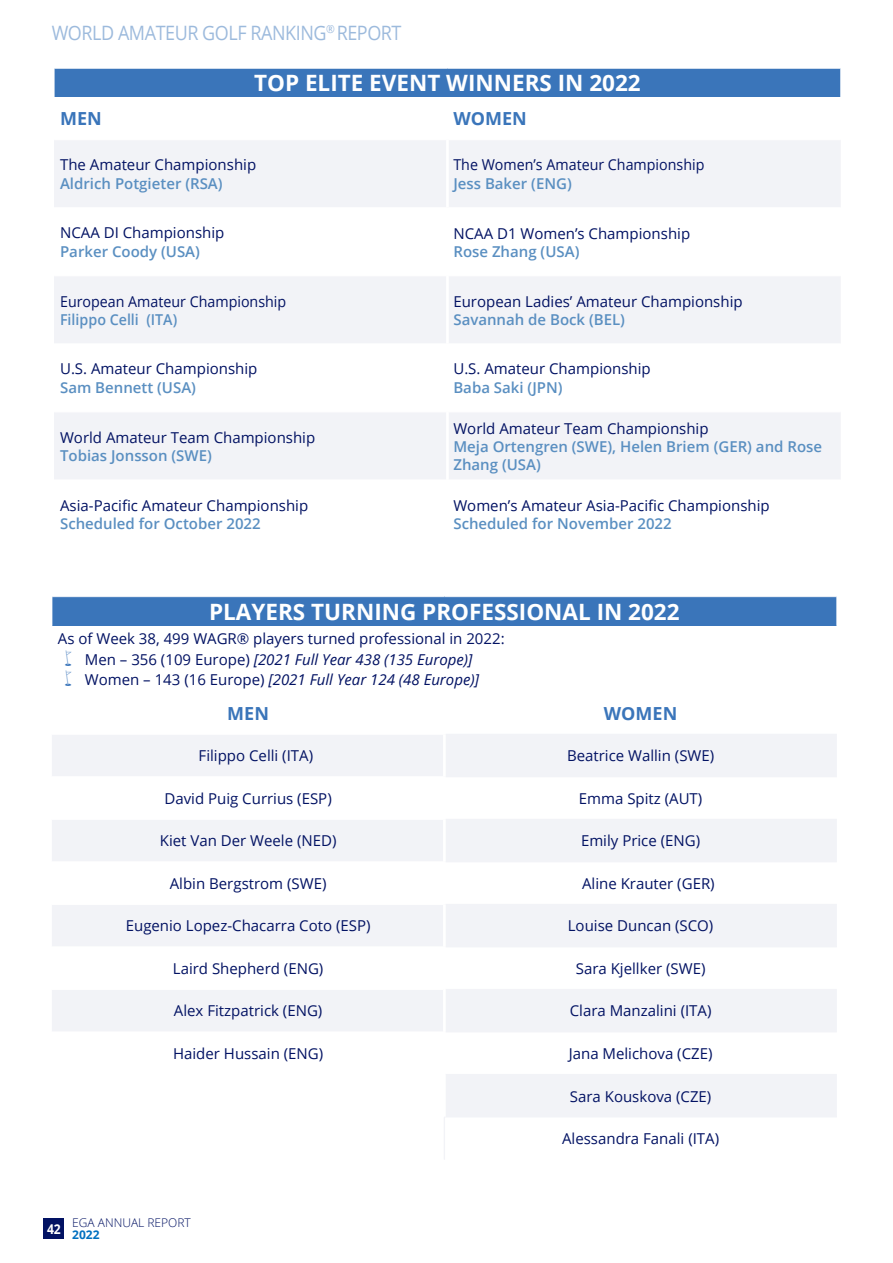
<style>
.page{position:relative;width:893px;height:1263px;background:#fff}
.page>*{position:absolute;margin:0;border:0;box-sizing:border-box;transform-origin:0 0}
.t1{font:700 22.5px "Open Sans";color:#fff}
.t2{font:19.8px "Open Sans";letter-spacing:-.025em;color:#3a75ba;scale:.91 1}
.t3{font:700 18px "Open Sans";color:#3a75ba}
.t4{font:15px/20.1px "Open Sans";color:#021263;text-align:center}
.t5{font:600 15px/18px "Open Sans";color:#5a8fc1}
.t6{font:15px "Open Sans";color:#021263;scale:.95 1}
.t7{font:600 15px "Open Sans";color:#5a8fc1;scale:.95 1}
.t8{font:300 12px/12px "Open Sans";color:#021263}
.s1{font-style:italic}
.s2{font-weight:700;font-size:13.5px;color:#fff}
.s3{font-weight:700;color:#0070c0}
</style>
<div class="page">
<div style="left:44px;top:1218px;width:20px;height:21px;background:#021263"></div>
<div style="left:52px;top:597px;width:785px;height:29px;background:#3a75ba"></div>
<div style="left:52px;top:735px;width:785px;height:41px;background:#f2f3f7"></div>
<svg style="left:52px;top:820px;width:785px;height:297px;fill:#f2f3f7"></svg>
<div style="left:444px;top:947px;width:393px;height:42px;background:#fff"></div>
<div style="left:444px;top:1032px;width:393px;height:42px;background:#fff"></div>
<hr style="left:443px;top:734px;width:2px;height:43px;background:#fff">
<hr style="left:443px;top:819px;width:2px;height:43px;background:#fff">
<hr style="left:443px;top:862px;width:2px;height:42px;background:#fff">
<hr style="left:443px;top:904px;width:2px;height:43px;background:#fff">
<hr style="left:443px;top:989px;width:2px;height:43px;background:#fff">
<hr style="left:443px;top:1074px;width:2px;height:43px;background:#fff">
<hr style="left:52px;top:861px;width:391px;height:1px;background:#fff">
<hr style="left:52px;top:904px;width:391px;height:1px;background:#fff">
<hr style="left:52px;top:947px;width:391px;height:1px;background:#fff">
<hr style="left:52px;top:989px;width:391px;height:1px;background:#fff">
<hr style="left:52px;top:1032px;width:391px;height:1px;background:#fff">
<svg style="left:52px;top:597px;width:1px;height:29px"></svg>
<hr style="left:444px;top:1117px;width:1px;height:42px;background:#f2f3f7">
<hr style="left:445px;top:734px;width:392px;height:1px;background:#f2f3f7">
<hr style="left:445px;top:776px;width:392px;height:1px;background:#f2f3f7">
<hr style="left:445px;top:819px;width:392px;height:1px;background:#f2f3f7">
<hr style="left:445px;top:861px;width:392px;height:1px;background:#f2f3f7">
<hr style="left:445px;top:904px;width:392px;height:1px;background:#f2f3f7">
<hr style="left:445px;top:947px;width:392px;height:1px;background:#f2f3f7">
<hr style="left:445px;top:989px;width:392px;height:1px;background:#f2f3f7">
<hr style="left:445px;top:1032px;width:392px;height:1px;background:#f2f3f7">
<hr style="left:445px;top:1074px;width:392px;height:1px;background:#f2f3f7">
<hr style="left:444px;top:1117px;width:393px;height:1px;background:#f2f3f7">
<hr style="left:445px;top:734px;width:1px;height:43px;background:#fff">
<hr style="left:445px;top:819px;width:1px;height:43px;background:#fff">
<hr style="left:445px;top:862px;width:1px;height:42px;background:#fff">
<hr style="left:445px;top:904px;width:1px;height:43px;background:#fff">
<hr style="left:443px;top:947px;width:1px;height:42px;background:#fff">
<hr style="left:445px;top:947px;width:1px;height:42px;background:#fff">
<hr style="left:445px;top:989px;width:1px;height:43px;background:#fff">
<hr style="left:443px;top:1032px;width:1px;height:42px;background:#fff">
<hr style="left:445px;top:1032px;width:1px;height:42px;background:#fff">
<hr style="left:445px;top:1074px;width:1px;height:43px;background:#fff">
<div style="left:54px;top:68px;width:787px;height:29px;background:#3a75ba"></div>
<svg style="left:54px;top:140px;width:786px;height:339px;fill:#f2f3f7"></svg>
<hr style="left:446px;top:140px;width:2px;height:68px;background:#fff">
<hr style="left:446px;top:208px;width:2px;height:68px;background:#fff">
<hr style="left:446px;top:276px;width:2px;height:68px;background:#fff">
<hr style="left:446px;top:344px;width:2px;height:68px;background:#fff">
<hr style="left:446px;top:412px;width:2px;height:68px;background:#fff">
<hr style="left:54px;top:207px;width:392px;height:1px;background:#fff">
<hr style="left:448px;top:207px;width:393px;height:1px;background:#fff">
<hr style="left:54px;top:276px;width:392px;height:1px;background:#fff">
<hr style="left:448px;top:276px;width:393px;height:1px;background:#fff">
<hr style="left:54px;top:344px;width:392px;height:1px;background:#fff">
<hr style="left:448px;top:344px;width:393px;height:1px;background:#fff">
<hr style="left:54px;top:412px;width:392px;height:1px;background:#fff">
<hr style="left:448px;top:412px;width:393px;height:1px;background:#fff">
<hr style="left:54px;top:68px;width:393px;height:1px;background:#fff">
<svg style="left:54px;top:68px;width:1px;height:29px"></svg>
<hr style="left:447px;top:68px;width:394px;height:1px;background:#fff">
<svg style="left:840px;top:68px;width:1px;height:29px"></svg>
<hr style="left:448px;top:140px;width:1px;height:68px;background:#fff">
<hr style="left:448px;top:208px;width:1px;height:68px;background:#fff">
<hr style="left:448px;top:276px;width:1px;height:68px;background:#fff">
<hr style="left:448px;top:344px;width:1px;height:68px;background:#fff">
<hr style="left:448px;top:412px;width:1px;height:68px;background:#fff">
<h2 class="t2" style="left:52px;top:19px;width:386px">WORLD AMATEUR GOLF RANKING<sup>®</sup> REPORT</h2>
<h1 class="t1" style="left:254px;top:67px;width:388px">TOP ELITE EVENT WINNERS IN 2022</h1>
<p class="t3" style="left:60px;top:106px;width:43px">MEN</p>
<p class="t3" style="left:453px;top:106px;width:75px">WOMEN</p>
<p class="t4" style="left:60px;top:154px;width:198px">The Amateur Championship</p>
<p class="t5" style="left:60px;top:174px;width:164px">Aldrich Potgieter (RSA)</p>
<p class="t6" style="left:453px;top:154px;width:266px">The Women’s Amateur Championship</p>
<p class="t5" style="left:453px;top:174px;width:120px">Jess Baker (ENG)</p>
<p class="t4" style="left:60px;top:222px;width:166px">NCAA DI Championship</p>
<p class="t5" style="left:60px;top:242px;width:141px">Parker Coody (USA)</p>
<p class="t4" style="left:453px;top:223px;width:238px">NCAA D1 Women’s Championship</p>
<p class="t5" style="left:453px;top:242px;width:128px">Rose Zhang (USA)</p>
<p class="t6" style="left:60px;top:291px;width:240px">European Amateur Championship</p>
<p class="t7" style="left:60px;top:309px;width:125px">Filippo Celli (ITA)</p>
<p class="t4" style="left:453px;top:291px;width:291px">European Ladies’ Amateur Championship</p>
<p class="t5" style="left:453px;top:310px;width:173px">Savannah de Bock (BEL)</p>
<p class="t4" style="left:60px;top:358px;width:199px">U.S. Amateur Championship</p>
<p class="t5" style="left:60px;top:378px;width:137px">Sam Bennett (USA)</p>
<p class="t4" style="left:453px;top:358px;width:199px">U.S. Amateur Championship</p>
<p class="t5" style="left:453px;top:378px;width:111px">Baba Saki (JPN)</p>
<p class="t4" style="left:60px;top:427px;width:257px">World Amateur Team Championship</p>
<p class="t5" style="left:60px;top:446px;width:153px">Tobias Jonsson (SWE)</p>
<p class="t4" style="left:453px;top:418px;width:257px">World Amateur Team Championship</p>
<p class="t5" style="left:453px;top:437px;width:370px">Meja Ortengren (SWE), Helen Briem (GER) and Rose<br>Zhang (USA)</p>
<p class="t4" style="left:60px;top:495px;width:250px">Asia-Pacific Amateur Championship</p>
<p class="t5" style="left:60px;top:514px;width:202px">Scheduled for October 2022</p>
<p class="t4" style="left:453px;top:495px;width:318px">Women’s Amateur Asia-Pacific Championship</p>
<p class="t5" style="left:453px;top:514px;width:220px">Scheduled for November 2022</p>
<h1 class="t1" style="left:209px;top:596px;width:472px">PLAYERS TURNING PROFESSIONAL IN 2022</h1>
<p class="t4" style="left:58px;top:628px;width:448px">As of Week 38, 499 WAGR® players turned professional in 2022:<br>Men – 356 (109 Europe) <span class="s1">[2021 Full Year 438 (135 Europe)]<br></span>Women – 143 (16 Europe) <span class="s1">[2021 Full Year 124 (48 Europe)]</span></p>
<p class="t3" style="left:227px;top:701px;width:43px">MEN</p>
<p class="t3" style="left:604px;top:701px;width:75px">WOMEN</p>
<p class="t4" style="left:199px;top:745px;width:116px">Filippo Celli (ITA)</p>
<p class="t4" style="left:567px;top:745px;width:149px">Beatrice Wallin (SWE)</p>
<p class="t4" style="left:164px;top:788px;width:169px">David Puig Currius (ESP)</p>
<p class="t4" style="left:579px;top:788px;width:125px">Emma Spitz (AUT)</p>
<p class="t4" style="left:160px;top:830px;width:178px">Kiet Van Der Weele (NED)</p>
<p class="t4" style="left:581px;top:830px;width:121px">Emily Price (ENG)</p>
<p class="t4" style="left:170px;top:873px;width:158px">Albin Bergstrom (SWE)</p>
<p class="t4" style="left:582px;top:873px;width:134px">Aline Krauter (GER)</p>
<p class="t4" style="left:126px;top:915px;width:246px">Eugenio Lopez-Chacarra Coto (ESP)</p>
<p class="t4" style="left:568px;top:915px;width:147px">Louise Duncan (SCO)</p>
<p class="t4" style="left:173px;top:958px;width:152px">Laird Shepherd (ENG)</p>
<p class="t4" style="left:576px;top:958px;width:131px">Sara Kjellker (SWE)</p>
<p class="t4" style="left:174px;top:1000px;width:150px">Alex Fitzpatrick (ENG)</p>
<p class="t4" style="left:570px;top:1000px;width:143px">Clara Manzalini (ITA)</p>
<p class="t4" style="left:173px;top:1043px;width:152px">Haider Hussain (ENG)</p>
<p class="t4" style="left:569px;top:1043px;width:145px">Jana Melichova (CZE)</p>
<p class="t4" style="left:570px;top:1085px;width:143px">Sara Kouskova (CZE)</p>
<p class="t4" style="left:562px;top:1128px;width:159px">Alessandra Fanali (ITA)</p>
<p class="t8" style="left:72px;top:1216px;width:120px;text-indent:-25px"><span class="s2">42</span> EGA ANNUAL REPORT<br><span class="s3">2022</span></p>
</div>
